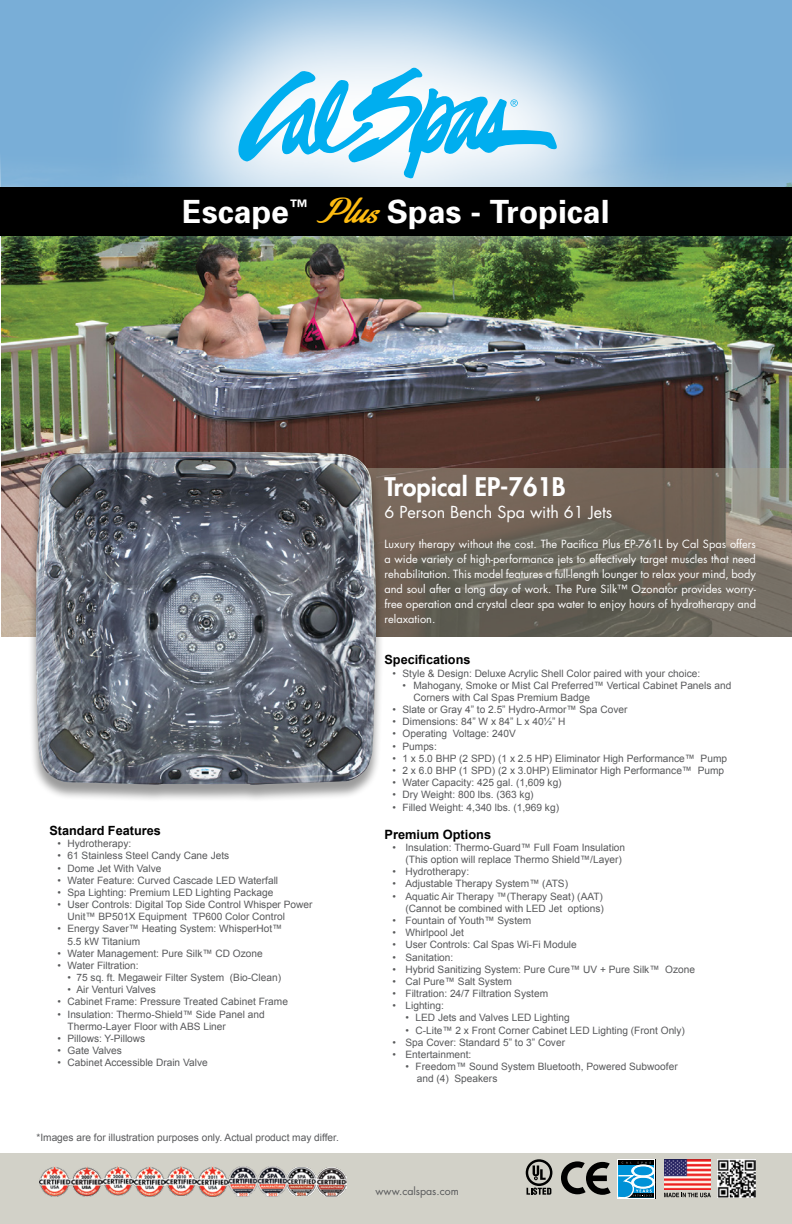
<style>
.page{position:relative;width:792px;height:1224px;background:#fff}
.page>*{position:absolute;margin:0;border:0;box-sizing:border-box;transform-origin:0 0}
.t1{font:700 32px "Univers";color:#fff}
.t2{font:800 25px "Futura";color:#fff}
.t3{font:16.1px "Futura";color:#fff}
.t4{font:700 12.8px "Arial";color:#000}
.t5{font:700 12.7px "Arial";color:#000}
.t6{font:11px/15px "Futura";color:#fff;text-align:justify}
.t7{font:10.6px "Futura";color:#58595b}
.t8{font:10.1px/12.2px "Arial";color:#58595b}
.s1{font-family:"Stainy Personal Use Only";font-weight:400;font-size:38px;color:#febc11}
</style>
<div class="page">
<img style="left:1px;top:246px;width:791px;height:391px">
<div style="left:0;top:0;width:792px;height:246px;background:#79aed7"></div>
<div style="left:0;top:1153px;width:792px;height:71px;background:#d2d1c8"></div>
<img style="left:717px;top:1159px;width:39px;height:39px">
<img style="left:664px;top:1159px;width:46px;height:31px">
<svg style="left:664px;top:1193px;width:47px;height:4px"></svg>
<div style="left:617px;top:1159px;width:38px;height:40px;background:#fff"></div>
<svg style="left:618px;top:1160px;width:36px;height:2px"></svg>
<svg style="left:617px;top:1162px;width:38px;height:38px"></svg>
<svg style="left:561px;top:1161px;width:50px;height:34px;background:#73736e"></svg>
<svg style="left:526px;top:1159px;width:26px;height:36px"></svg>
<img style="left:39px;top:1166px;width:308px;height:31px">
<img style="left:105px;top:0;width:585px;height:311px">
<svg style="left:238px;top:66px;width:319px;height:114px;background:#9fdbf5"></svg>
<div style="left:0;top:187px;width:792px;height:48px;background:#000"></div>
<svg style="left:384px;top:468px;width:408px;height:169px;background:#6f675b"></svg>
<div style="left:28px;top:454px;width:356px;height:349px;background:#000;opacity:.4"></div>
<img style="left:36px;top:451px;width:340px;height:334px">
<h1 class="t1" style="left:182px;top:193px;width:429px">Escape<sup>™</sup> <span class="s1">Plus</span> Spas - Tropical</h1>
<h2 class="t2" style="left:384px;top:470px;width:183px">Tropical EP-761B</h2>
<h3 class="t3" style="left:384px;top:501px;width:229px">6 Person Bench Spa with 61 Jets</h3>
<p class="t6" style="left:384px;top:536px;width:373px">Luxury therapy without the cost. The Pacifica Plus EP-761L by Cal Spas offers a wide variety of high-performance jets to effectively target muscles that need rehabilitation. This model features a full-length lounger to relax your mind, body and soul after a long day of work. The Pure Silk™ Ozonator provides worry&shy;free operation and crystal clear spa water to enjoy hours of hydrotherapy and relaxation.</p>
<p class="t5" style="left:50px;top:822px;width:113px">Standard Features</p>
<p class="t8" style="left:58px;top:838px;width:75px">• Hydrotherapy:</p>
<p class="t8" style="left:58px;top:850px;width:173px">• 61 Stainless Steel Candy Cane Jets</p>
<p class="t8" style="left:58px;top:862px;width:105px">• Dome Jet With Valve</p>
<p class="t8" style="left:58px;top:874px;width:222px">• Water Feature: Curved Cascade LED Waterfall</p>
<p class="t8" style="left:58px;top:886px;width:217px">• Spa Lighting: Premium LED Lighting Package</p>
<p class="t8" style="left:68px;top:899px;width:247px;text-indent:-10px">• User Controls: Digital Top Side Control Whisper Power<br>Unit™ BP501X Equipment TP600 Color Control</p>
<p class="t8" style="left:68px;top:923px;width:216px;text-indent:-10px">• Energy Saver™ Heating System: WhisperHot™<br>5.5 kW Titanium</p>
<p class="t8" style="left:58px;top:947px;width:207px">• Water Management: Pure Silk™ CD Ozone</p>
<p class="t8" style="left:58px;top:959px;width:83px">• Water Filtration:</p>
<p class="t8" style="left:68px;top:972px;width:215px">• 75 sq. ft. Megaweir Filter System (Bio-Clean)</p>
<p class="t8" style="left:68px;top:984px;width:90px">• Air Venturi Valves</p>
<p class="t8" style="left:58px;top:996px;width:232px">• Cabinet Frame: Pressure Treated Cabinet Frame</p>
<p class="t8" style="left:68px;top:1008px;width:199px;text-indent:-10px">• Insulation: Thermo-Shield™ Side Panel and<br>Thermo-Layer Floor with ABS Liner</p>
<p class="t8" style="left:58px;top:1032px;width:89px">• Pillows: Y-Pillows</p>
<p class="t8" style="left:58px;top:1045px;width:66px">• Gate Valves</p>
<p class="t8" style="left:58px;top:1057px;width:152px">• Cabinet Accessible Drain Valve</p>
<p class="t8" style="left:36px;top:1132px;width:304px">*Images are for illustration purposes only. Actual product may differ.</p>
<p class="t5" style="left:384px;top:652px;width:87px">Specifications</p>
<p class="t8" style="left:392px;top:667px;width:309px">• Style &amp; Design: Deluxe Acrylic Shell Color paired with your choice:</p>
<p class="t8" style="left:413px;top:679px;width:319px;text-indent:-11px">• Mahogany, Smoke or Mist Cal Preferred™ Vertical Cabinet Panels and<br>Corners with Cal Spas Premium Badge</p>
<p class="t8" style="left:392px;top:704px;width:236px">• Slate or Gray 4” to 2.5” Hydro-Armor™ Spa Cover</p>
<p class="t8" style="left:392px;top:716px;width:175px">• Dimensions: 84” W x 84” L x 40½” H</p>
<p class="t8" style="left:392px;top:728px;width:125px">• Operating Voltage: 240V</p>
<p class="t8" style="left:392px;top:740px;width:46px">• Pumps:</p>
<p class="t8" style="left:392px;top:752px;width:336px">• 1 x 5.0 BHP (2 SPD) (1 x 2.5 HP) Eliminator High Performance™ Pump</p>
<p class="t8" style="left:392px;top:764px;width:333px">• 2 x 6.0 BHP (1 SPD) (2 x 3.0HP) Eliminator High Performance™ Pump</p>
<p class="t8" style="left:392px;top:777px;width:171px">• Water Capacity: 425 gal. (1,609 kg)</p>
<p class="t8" style="left:392px;top:789px;width:143px">• Dry Weight: 800 lbs. (363 kg)</p>
<p class="t8" style="left:392px;top:801px;width:168px">• Filled Weight: 4,340 lbs. (1,969 kg)</p>
<p class="t4" style="left:384px;top:826px;width:108px">Premium Options</p>
<p class="t8" style="left:405px;top:841px;width:221px;text-indent:-13px">• Insulation: Thermo-Guard™ Full Foam Insulation (This option will replace Thermo Shield™/Layer)</p>
<p class="t8" style="left:392px;top:866px;width:78px">• Hydrotherapy:</p>
<p class="t8" style="left:392px;top:878px;width:177px">• Adjustable Therapy System™ (ATS)</p>
<p class="t8" style="left:392px;top:890px;width:213px;text-align:right">• Aquatic Air Therapy ™(Therapy Seat) (AAT) (Cannot be combined with LED Jet options)</p>
<p class="t8" style="left:392px;top:914px;width:140px">• Fountain of Youth™ System</p>
<p class="t8" style="left:392px;top:927px;width:73px">• Whirlpool Jet</p>
<p class="t8" style="left:392px;top:939px;width:186px">• User Controls: Cal Spas Wi-Fi Module</p>
<p class="t8" style="left:392px;top:951px;width:62px">• Sanitation:</p>
<p class="t8" style="left:392px;top:963px;width:304px">• Hybrid Sanitizing System: Pure Cure™ UV + Pure Silk™ Ozone</p>
<p class="t8" style="left:392px;top:975px;width:121px">• Cal Pure™ Salt System</p>
<p class="t8" style="left:392px;top:988px;width:157px">• Filtration: 24/7 Filtration System</p>
<p class="t8" style="left:392px;top:1000px;width:53px">• Lighting:</p>
<p class="t8" style="left:405px;top:1012px;width:166px">• LED Jets and Valves LED Lighting</p>
<p class="t8" style="left:405px;top:1024px;width:281px">• C-Lite™ 2 x Front Corner Cabinet LED Lighting (Front Only)</p>
<p class="t8" style="left:392px;top:1036px;width:174px">• Spa Cover: Standard 5” to 3” Cover</p>
<p class="t8" style="left:392px;top:1048px;width:80px">• Entertainment:</p>
<p class="t8" style="left:417px;top:1061px;width:262px;text-indent:-11px">• Freedom™ Sound System Bluetooth, Powered Subwoofer and (4) Speakers</p>
<p class="t7" style="left:376px;top:1183px;width:85px">www.calspas.com</p>
</div>
